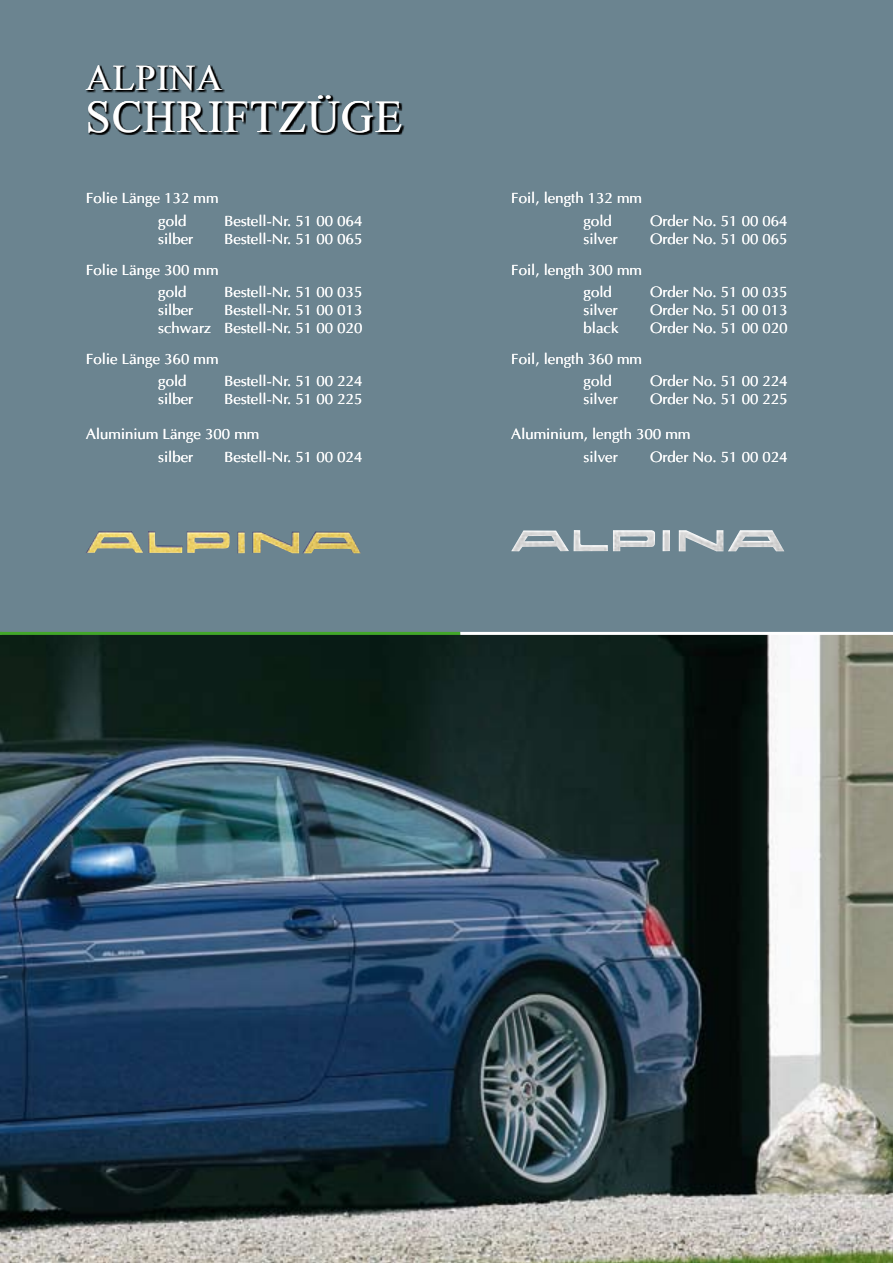
<style>
.page{position:relative;width:893px;height:1263px;background:#6b8490}
.page>*{position:absolute;margin:0;border:0;box-sizing:border-box;transform-origin:0 0}
.t1{font:45px "Times New Roman";color:#fff}
.t2{font:36px "Times New Roman";letter-spacing:.025em;color:#fff}
.t3{font:15px/22.5px "Ottawa Plain";color:#fff}
</style>
<div class="page">
<img style="left:0;top:635px;width:893px;height:628px">
<img style="left:86px;top:531px;width:275px;height:22px">
<img style="left:511px;top:530px;width:273px;height:21px">
<svg style="left:87px;top:66px;width:318px;height:70px"></svg>
<hr style="left:460px;top:632px;width:433px;height:3px;background:#fff">
<hr style="left:0;top:632px;width:460px;height:3px;background:#42a62a">
<h2 class="t2" style="left:86px;top:53px;width:138px">ALPINA</h2>
<h1 class="t1" style="left:86px;top:86px;width:55px">SCHRIFT</h1>
<h1 class="t1" style="left:279px;top:86px;width:93px">ZÜGE</h1>
<p class="t3" style="left:158px;top:187px;width:62px;text-indent:-72px">Folie Länge 132 mm gold</p>
<p class="t3" style="left:224px;top:210px;width:140px">Bestell-Nr. 51 00 064</p>
<p class="t3" style="left:583px;top:187px;width:60px;text-indent:-72px">Foil, length 132 mm gold</p>
<p class="t3" style="left:650px;top:210px;width:139px">Order No. 51 00 064</p>
<p class="t3" style="left:158px;top:228px;width:36px">silber</p>
<p class="t3" style="left:224px;top:228px;width:140px">Bestell-Nr. 51 00 065</p>
<p class="t3" style="left:158px;top:258px;width:62px;text-indent:-72px">Folie Länge 300 mm gold</p>
<p class="t3" style="left:224px;top:281px;width:140px">Bestell-Nr. 51 00 035</p>
<p class="t3" style="left:584px;top:228px;width:36px">silver</p>
<p class="t3" style="left:650px;top:228px;width:139px">Order No. 51 00 065</p>
<p class="t3" style="left:584px;top:258px;width:60px;text-indent:-72px">Foil, length 300 mm gold</p>
<p class="t3" style="left:650px;top:281px;width:139px">Order No. 51 00 035</p>
<p class="t3" style="left:158px;top:301px;width:206px;line-height:18px;text-align:right">Bestell-Nr. 51 00 013<br>schwarz Bestell-Nr. 51 00 020</p>
<p class="t3" style="left:158px;top:348px;width:62px;text-indent:-72px">Folie Länge 360 mm gold</p>
<p class="t3" style="left:158px;top:299px;width:36px">silber</p>
<p class="t3" style="left:224px;top:370px;width:140px">Bestell-Nr. 51 00 224</p>
<p class="t3" style="left:584px;top:299px;width:36px">silver</p>
<p class="t3" style="left:650px;top:299px;width:139px">Order No. 51 00 013</p>
<p class="t3" style="left:584px;top:317px;width:37px">black</p>
<p class="t3" style="left:650px;top:317px;width:139px">Order No. 51 00 020</p>
<p class="t3" style="left:584px;top:348px;width:60px;text-indent:-72px">Foil, length 360 mm gold</p>
<p class="t3" style="left:650px;top:370px;width:139px">Order No. 51 00 224</p>
<p class="t3" style="left:158px;top:388px;width:36px">silber</p>
<p class="t3" style="left:224px;top:388px;width:140px">Bestell-Nr. 51 00 225</p>
<p class="t3" style="left:86px;top:423px;width:175px;text-align:center">Aluminium Länge 300 mm silber</p>
<p class="t3" style="left:224px;top:446px;width:140px">Bestell-Nr. 51 00 024</p>
<p class="t3" style="left:584px;top:388px;width:36px">silver</p>
<p class="t3" style="left:650px;top:388px;width:139px">Order No. 51 00 225</p>
<p class="t3" style="left:511px;top:423px;width:181px;text-align:center">Aluminium, length 300 mm silver</p>
<p class="t3" style="left:650px;top:446px;width:139px">Order No. 51 00 024</p>
</div>
